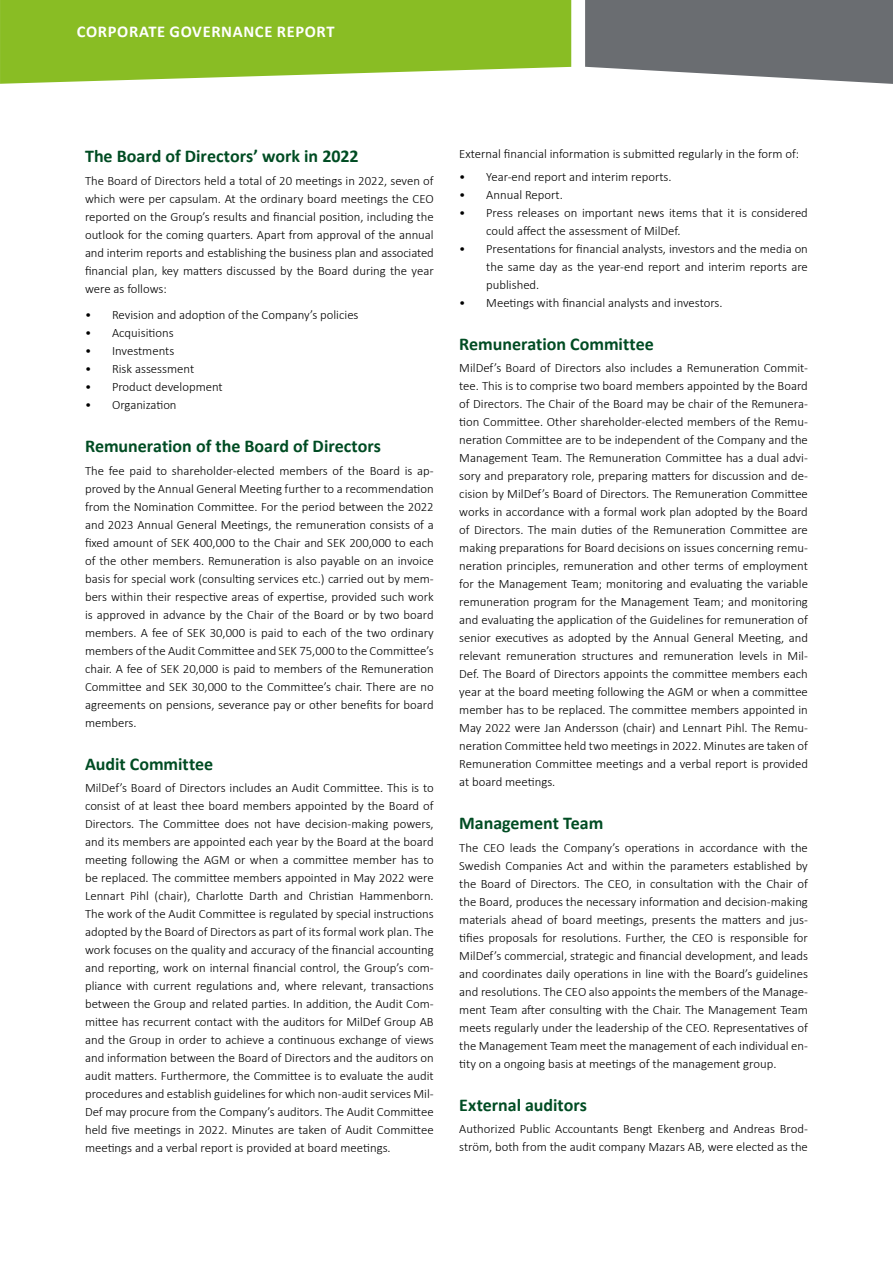
<style>
.page{position:relative;width:893px;height:1263px;background:#fff}
.page>*{position:absolute;margin:0;border:0;box-sizing:border-box;transform-origin:0 0}
.t1{font:700 18px "Calibri";color:#004c23}
.t2{font:700 16.5px "Calibri";letter-spacing:.04em;color:#fff}
.t3{font:300 12.75px/18px "Calibri";color:#000;text-align:justify}
</style>
<div class="page">
<svg style="left:0;top:0;width:571px;height:84px;background:#95c33a"></svg>
<svg style="left:585px;top:0;width:308px;height:84px;background:#797c7f"></svg>
<p class="t2" style="left:77px;top:20px;width:259px">CORPORATE GOVERNANCE REPORT</p>
<h1 class="t1" style="left:85px;top:144px;width:275px">The Board of Directors’ work in 2022</h1>
<p class="t3" style="left:85px;top:171px;width:350px">The Board of Directors held a total of 20 meetings in 2022, seven of which were per capsulam. At the ordinary board meetings the CEO reported on the Group’s results and financial position, including the outlook for the coming quarters. Apart from approval of the annual and interim reports and establishing the business plan and associated financial plan, key matters discussed by the Board during the year were as follows:</p>
<p class="t3" style="left:85px;top:306px;width:275px">• Revision and adoption of the Company’s policies</p>
<p class="t3" style="left:85px;top:324px;width:90px">• Acquisitions</p>
<p class="t3" style="left:85px;top:342px;width:91px">• Investments</p>
<p class="t3" style="left:85px;top:360px;width:111px">• Risk assessment</p>
<p class="t3" style="left:85px;top:378px;width:139px">• Product development</p>
<p class="t3" style="left:85px;top:396px;width:93px">• Organization</p>
<h1 class="t1" style="left:85px;top:434px;width:298px">Remuneration of the Board of Directors</h1>
<p class="t3" style="left:85px;top:461px;width:350px">The fee paid to shareholder-elected members of the Board is ap&shy;proved by the Annual General Meeting further to a recommendation from the Nomination Committee. For the period between the 2022 and 2023 Annual General Meetings, the remuneration consists of a fixed amount of SEK 400,000 to the Chair and SEK 200,000 to each of the other members. Remuneration is also payable on an invoice basis for special work (consulting services etc.) carried out by mem&shy;bers within their respective areas of expertise, provided such work is approved in advance by the Chair of the Board or by two board members. A fee of SEK 30,000 is paid to each of the two ordinary members of the Audit Committee and SEK 75,000 to the Committee’s chair. A fee of SEK 20,000 is paid to members of the Remuneration Committee and SEK 30,000 to the Committee’s chair. There are no agreements on pensions, severance pay or other benefits for board members.</p>
<h1 class="t1" style="left:85px;top:751px;width:130px">Audit Committee</h1>
<p class="t3" style="left:85px;top:779px;width:350px">MilDef’s Board of Directors includes an Audit Committee. This is to consist of at least thee board members appointed by the Board of Directors. The Committee does not have decision-making powers, and its members are appointed each year by the Board at the board meeting following the AGM or when a committee member has to be replaced. The committee members appointed in May 2022 were Lennart Pihl (chair), Charlotte Darth and Christian Hammenborn.<br>The work of the Audit Committee is regulated by special instructions adopted by the Board of Directors as part of its formal work plan. The work focuses on the quality and accuracy of the financial accounting and reporting, work on internal financial control, the Group’s com&shy;pliance with current regulations and, where relevant, transactions between the Group and related parties. In addition, the Audit Com&shy;mittee has recurrent contact with the auditors for MilDef Group AB and the Group in order to achieve a continuous exchange of views and information between the Board of Directors and the auditors on audit matters. Furthermore, the Committee is to evaluate the audit procedures and establish guidelines for which non-audit services Mil-Def may procure from the Company’s auditors. The Audit Committee held five meetings in 2022. Minutes are taken of Audit Committee meetings and a verbal report is provided at board meetings.</p>
<p class="t3" style="left:459px;top:145px;width:342px">External financial information is submitted regularly in the form of:</p>
<p class="t3" style="left:459px;top:167px;width:214px">• Year-end report and interim reports.</p>
<p class="t3" style="left:459px;top:185px;width:105px">• Annual Report.</p>
<p class="t3" style="left:486px;top:203px;width:323px;text-indent:-27px">• Press releases on important news items that it is considered could affect the assessment of MilDef.</p>
<p class="t3" style="left:486px;top:239px;width:323px;text-indent:-27px">• Presentations for financial analysts, investors and the media on the same day as the year-end report and interim reports are published.</p>
<p class="t3" style="left:459px;top:293px;width:265px">• Meetings with financial analysts and investors.</p>
<h1 class="t1" style="left:459px;top:331px;width:196px">Remuneration Committee</h1>
<p class="t3" style="left:459px;top:359px;width:350px">MilDef’s Board of Directors also includes a Remuneration Commit&shy;tee. This is to comprise two board members appointed by the Board of Directors. The Chair of the Board may be chair of the Remunera&shy;tion Committee. Other shareholder-elected members of the Remu&shy;neration Committee are to be independent of the Company and the Management Team. The Remuneration Committee has a dual advi&shy;sory and preparatory role, preparing matters for discussion and de&shy;cision by MilDef’s Board of Directors. The Remuneration Committee works in accordance with a formal work plan adopted by the Board of Directors. The main duties of the Remuneration Committee are making preparations for Board decisions on issues concerning remu&shy;neration principles, remuneration and other terms of employment for the Management Team; monitoring and evaluating the variable remuneration program for the Management Team; and monitoring and evaluating the application of the Guidelines for remuneration of senior executives as adopted by the Annual General Meeting, and relevant remuneration structures and remuneration levels in Mil-Def. The Board of Directors appoints the committee members each year at the board meeting following the AGM or when a committee member has to be replaced. The committee members appointed in May 2022 were Jan Andersson (chair) and Lennart Pihl. The Remu&shy;neration Committee held two meetings in 2022. Minutes are taken of Remuneration Committee meetings and a verbal report is provided at board meetings.</p>
<h1 class="t1" style="left:459px;top:811px;width:146px">Management Team</h1>
<p class="t3" style="left:459px;top:838px;width:350px">The CEO leads the Company’s operations in accordance with the Swedish Companies Act and within the parameters established by the Board of Directors. The CEO, in consultation with the Chair of the Board, produces the necessary information and decision-making materials ahead of board meetings, presents the matters and jus&shy;tifies proposals for resolutions. Further, the CEO is responsible for MilDef’s commercial, strategic and financial development, and leads and coordinates daily operations in line with the Board’s guidelines and resolutions. The CEO also appoints the members of the Manage&shy;ment Team after consulting with the Chair. The Management Team meets regularly under the leadership of the CEO. Representatives of the Management Team meet the management of each individual en&shy;tity on a ongoing basis at meetings of the management group.</p>
<h1 class="t1" style="left:459px;top:1092px;width:129px">External auditors</h1>
<p class="t3" style="left:459px;top:1120px;width:350px">Authorized Public Accountants Bengt Ekenberg and Andreas Brod&shy;ström, both from the audit company Mazars AB, were elected as the</p>
</div>
